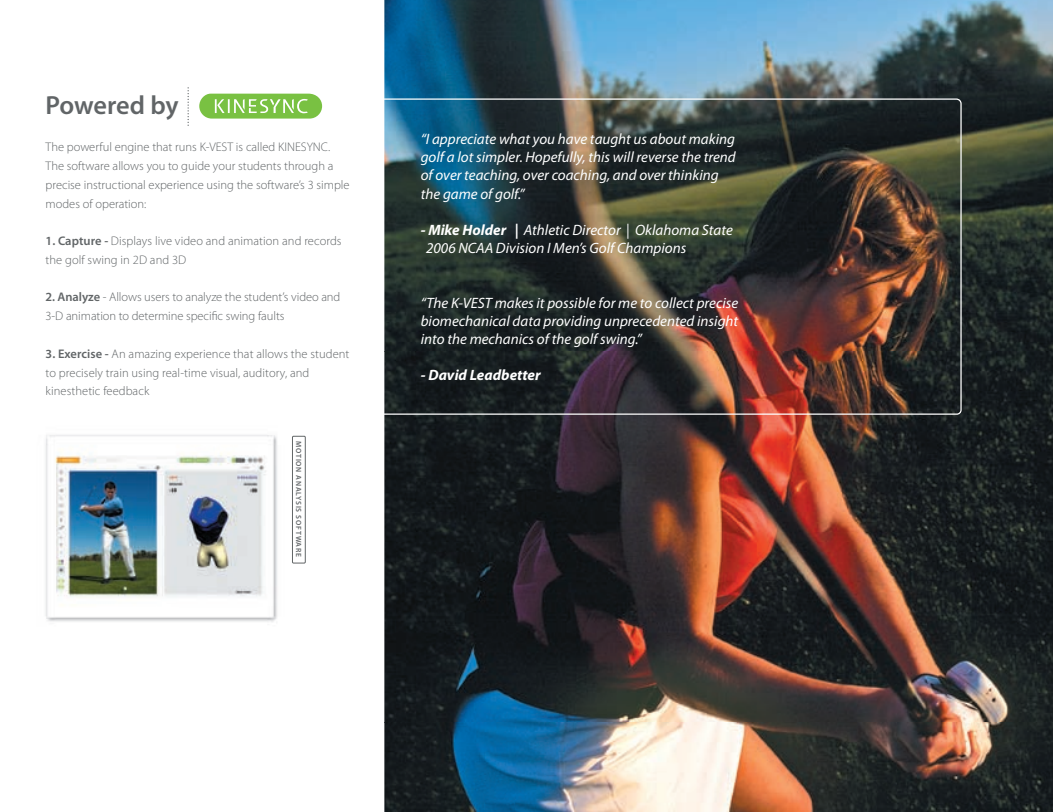
<style>
.page{position:relative;width:1053px;height:812px;background:#fff}
.page>*{position:absolute;margin:0;border:0;box-sizing:border-box;transform-origin:0 0}
.t1{font:600 26.25px "Myriad Pro";letter-spacing:-.01em;color:#616567}
.t2{font:italic 15px/18.1px "Myriad Pro";color:#fff}
.t3{font:italic 700 15px "Myriad Pro";color:#fff}
.t4{font:300 12.5px/18.8px "Myriad Pro";color:#616567}
.t5{font:600 7.5px "Myriad Pro";letter-spacing:.1em;color:#616567}
.s1{font-weight:600}
.s2{font-weight:700}
</style>
<div class="page">
<img style="left:45px;top:435px;width:232px;height:187px">
<img style="left:384px;top:0;width:668px;height:811px">
<svg style="left:199px;top:94px;width:123px;height:24px;background:#8fcb62"></svg>
<img style="left:384px;top:98px;width:577px;height:317px">
<svg style="left:187px;top:87px;width:2px;height:39px"></svg>
<svg style="left:292px;top:435px;width:14px;height:127px"></svg>
<h1 class="t1" style="left:46px;top:90px;width:135px">Powered by</h1>
<p class="t4" style="left:46px;top:138px;width:305px">The powerful engine that runs K-VEST is called KINESYNC.<br>The software allows you to guide your students through a precise instructional experience using the software’s 3 simple modes of operation:</p>
<p class="t4" style="left:46px;top:232px;width:297px"><span class="s1">1. Capture -</span> Displays live video and animation and records the golf swing in 2D and 3D</p>
<p class="t4" style="left:46px;top:288px;width:296px"><span class="s1">2. Analyze</span> - Allows users to analyze the student’s video and<br>3-D animation to determine specific swing faults</p>
<p class="t4" style="left:46px;top:344px;width:305px"><span class="s1">3. Exercise -</span> An amazing experience that allows the student to precisely train using real-time visual, auditory, and kinesthetic feedback</p>
<p class="t5" style="left:303px;top:441px;width:117px;rotate:90deg">MOTION ANALYSIS SOFTWARE</p>
<p class="t2" style="left:420px;top:130px;width:316px">“I appreciate what you have taught us about making golf a lot simpler. Hopefully, this will reverse the trend of over teaching, over coaching, and over thinking the game of golf.”</p>
<p class="t2" style="left:426px;top:221px;width:308px;text-indent:-5px"><span class="s2">- Mike Holder |</span> Athletic Director | Oklahoma State<br>2006 NCAA Division I Men’s Golf Champions</p>
<p class="t2" style="left:420px;top:293px;width:319px;text-align:justify">“The K-VEST makes it possible for me to collect precise biomechanical data providing unprecedented insight into the mechanics of the golf swing.”</p>
<p class="t3" style="left:420px;top:366px;width:121px">- David Leadbetter</p>
</div>
